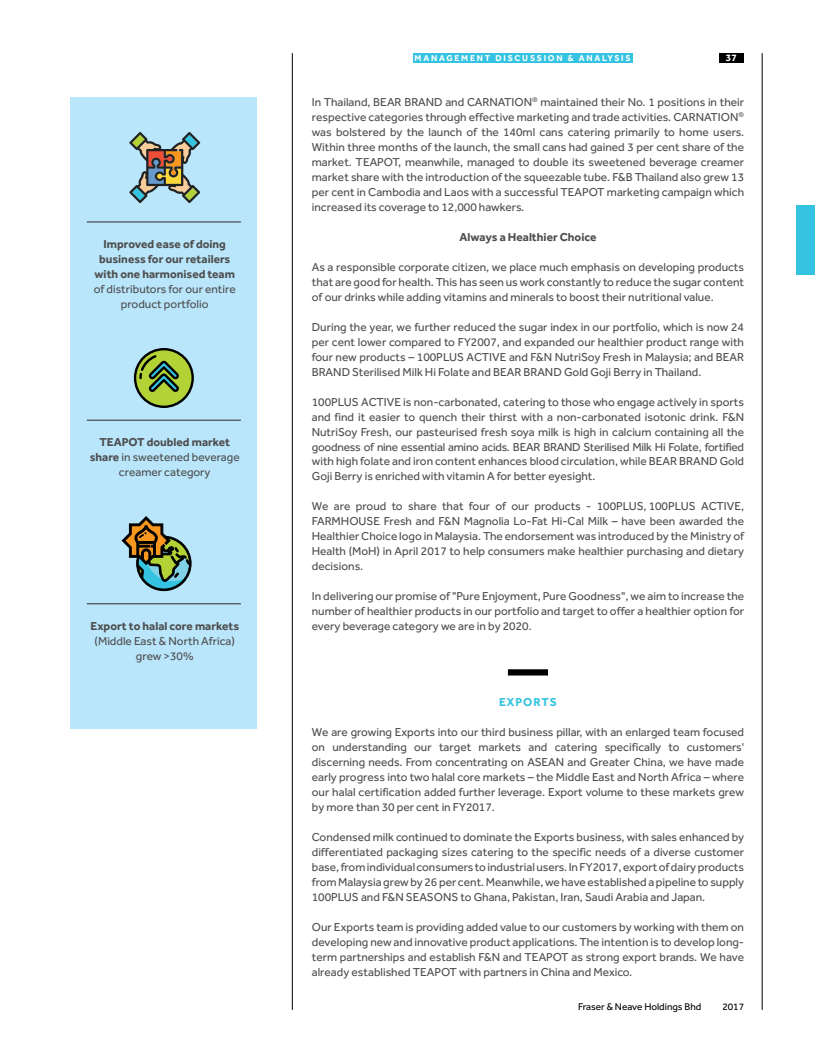
<style>
.page{position:relative;width:815px;height:1063px;background:#fff}
.page>*{position:absolute;margin:0;border:0;box-sizing:border-box;transform-origin:0 0}
.t1{font:11.88px/15px "Effra";color:#4d4d4f;text-align:justify}
.t2{font:700 11.88px/15px "Effra";color:#4d4d4f;text-align:center}
.t3{font:700 11.88px "Effra";letter-spacing:.08em;color:#34c3e0}
.t4{font:10px "Effra";color:#000}
.t5{font:700 10px "Effra";color:#fff}
.t6{font:700 8.75px "Effra";letter-spacing:.2em;color:#fff}
.s1{font-weight:700}
</style>
<div class="page">
<hr style="left:762px;top:53px;width:1px;height:957px;background:#000">
<div style="left:796px;top:206px;width:19px;height:69px;background:#34c3e0"></div>
<div style="left:719px;top:53px;width:25px;height:9px;background:#000"></div>
<div style="left:413px;top:53px;width:219px;height:10px;background:#34c3e0"></div>
<div style="left:508px;top:669px;width:40px;height:7px;background:#000"></div>
<hr style="left:292px;top:53px;width:1px;height:957px;background:#000">
<div style="left:71px;top:98px;width:186px;height:631px;background:#b9e6fa"></div>
<hr style="left:87px;top:221px;width:154px;height:2px;background:#4d4d4f">
<svg style="left:129px;top:132px;width:71px;height:71px"></svg>
<hr style="left:87px;top:420px;width:154px;height:1px;background:#4d4d4f">
<svg style="left:134px;top:348px;width:60px;height:60px"></svg>
<hr style="left:87px;top:603px;width:154px;height:1px;background:#4d4d4f">
<svg style="left:121px;top:516px;width:71px;height:75px"></svg>
<p class="t2" style="left:95px;top:236px;width:142px">Improved ease of doing business for our retailers with one harmonised team</p>
<p class="t1" style="left:94px;top:282px;width:144px;text-align:center">of distributors for our entire product portfolio</p>
<p class="t1" style="left:90px;top:435px;width:151px;text-align:center"><span class="s1">TEAPOT doubled market share</span> in sweetened beverage creamer category</p>
<p class="t2" style="left:90px;top:618px;width:150px">Export to halal core markets</p>
<p class="t1" style="left:95px;top:633px;width:142px;text-align:center">(Middle East &amp; North Africa) grew &gt;30%</p>
<p class="t6" style="left:415px;top:53px;width:218px">MANAGEMENT DISCUSSION &amp; ANALYSIS</p>
<p class="t5" style="left:726px;top:52px;width:12px">37</p>
<p class="t1" style="left:312px;top:94px;width:434px">In Thailand, BEAR BRAND and CARNATION<sup>®</sup> maintained their No. 1 positions in their respective categories through effective marketing and trade activities. CARNATION<sup>® </sup>was bolstered by the launch of the 140ml cans catering primarily to home users.<br>Within three months of the launch, the small cans had gained 3 per cent share of the market. TEAPOT, meanwhile, managed to double its sweetened beverage creamer market share with the introduction of the squeezable tube. F&amp;B Thailand also grew 13 per cent in Cambodia and Laos with a successful TEAPOT marketing campaign which increased its coverage to 12,000 hawkers.</p>
<p class="t2" style="left:459px;top:229px;width:138px">Always a Healthier Choice</p>
<p class="t1" style="left:312px;top:259px;width:434px">As a responsible corporate citizen, we place much emphasis on developing products that are good for health. This has seen us work constantly to reduce the sugar content of our drinks while adding vitamins and minerals to boost their nutritional value.</p>
<p class="t1" style="left:312px;top:319px;width:434px">During the year, we further reduced the sugar index in our portfolio, which is now 24 per cent lower compared to FY2007, and expanded our healthier product range with four new products – 100PLUS ACTIVE and F&amp;N NutriSoy Fresh in Malaysia; and BEAR BRAND Sterilised Milk Hi Folate and BEAR BRAND Gold Goji Berry in Thailand.</p>
<p class="t1" style="left:312px;top:394px;width:434px">100PLUS ACTIVE is non-carbonated, catering to those who engage actively in sports and find it easier to quench their thirst with a non-carbonated isotonic drink. F&amp;N NutriSoy Fresh, our pasteurised fresh soya milk is high in calcium containing all the goodness of nine essential amino acids. BEAR BRAND Sterilised Milk Hi Folate, fortified with high folate and iron content enhances blood circulation, while BEAR BRAND Gold Goji Berry is enriched with vitamin A for better eyesight.</p>
<p class="t1" style="left:312px;top:499px;width:434px">We are proud to share that four of our products - 100PLUS, 100PLUS ACTIVE, FARMHOUSE Fresh and F&amp;N Magnolia Lo-Fat Hi-Cal Milk – have been awarded the Healthier Choice logo in Malaysia. The endorsement was introduced by the Ministry of Health (MoH) in April 2017 to help consumers make healthier purchasing and dietary decisions.</p>
<p class="t1" style="left:312px;top:589px;width:434px">In delivering our promise of "Pure Enjoyment, Pure Goodness", we aim to increase the number of healthier products in our portfolio and target to offer a healthier option for every beverage category we are in by 2020.</p>
<p class="t3" style="left:499px;top:694px;width:59px">EXPORTS</p>
<p class="t1" style="left:312px;top:724px;width:434px">We are growing Exports into our third business pillar, with an enlarged team focused on understanding our target markets and catering specifically to customers' discerning needs. From concentrating on ASEAN and Greater China, we have made early progress into two halal core markets – the Middle East and North Africa – where our halal certification added further leverage. Export volume to these markets grew by more than 30 per cent in FY2017.</p>
<p class="t1" style="left:312px;top:829px;width:434px">Condensed milk continued to dominate the Exports business, with sales enhanced by differentiated packaging sizes catering to the specific needs of a diverse customer base, from individual consumers to industrial users. In FY2017, export of dairy products from Malaysia grew by 26 per cent. Meanwhile, we have established a pipeline to supply 100PLUS and F&amp;N SEASONS to Ghana, Pakistan, Iran, Saudi Arabia and Japan.</p>
<p class="t1" style="left:312px;top:919px;width:434px">Our Exports team is providing added value to our customers by working with them on developing new and innovative product applications. The intention is to develop long&shy;term partnerships and establish F&amp;N and TEAPOT as strong export brands. We have already established TEAPOT with partners in China and Mexico.</p>
<p class="t4" style="left:578px;top:1001px;width:125px">Fraser &amp; Neave Holdings Bhd</p>
<p class="t4" style="left:722px;top:1001px;width:23px">2017</p>
</div>
